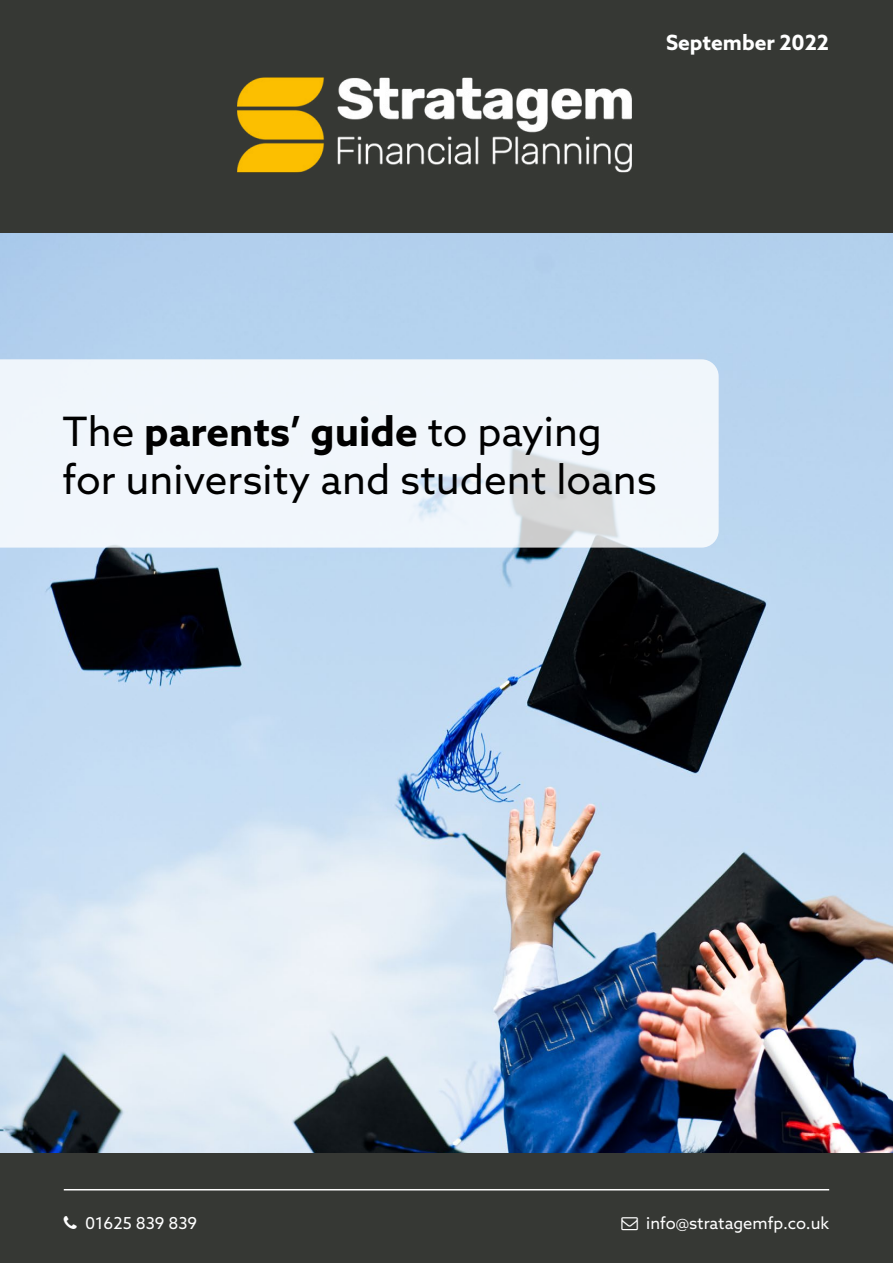
<style>
.page{position:relative;width:893px;height:1263px;background:#fff}
.page>*{position:absolute;margin:0;border:0;box-sizing:border-box;transform-origin:0 0}
.t1{font:40.5px/48.6px "Azo Sans";color:#000}
.t2{font:700 21px "Azo Sans";color:#fff}
.t3{font:16.5px "Azo Sans";color:#fff}
.s1{font-weight:700}
</style>
<div class="page">
<div style="left:0;top:0;width:893px;height:236px;background:#363834"></div>
<img style="left:0;top:234px;width:893px;height:919px">
<div style="left:0;top:1153px;width:893px;height:110px;background:#363834"></div>
<svg style="left:0;top:359px;width:719px;height:189px;fill:#f1f6fc"></svg>
<hr style="left:64px;top:1189px;width:765px;height:1px;background:#fff">
<img style="left:237px;top:77px;width:395px;height:96px">
<p class="t2" style="left:666px;top:29px;width:165px">September 2022</p>
<p class="t1" style="left:63px;top:407px;width:596px">The <span class="s1">parents’ guide</span> to paying for university and student loans</p>
<p class="t3" style="left:85px;top:1212px;width:114px">01625 839 839</p>
<p class="t3" style="left:646px;top:1212px;width:184px">info@stratagemfp.co.uk</p>
</div>
